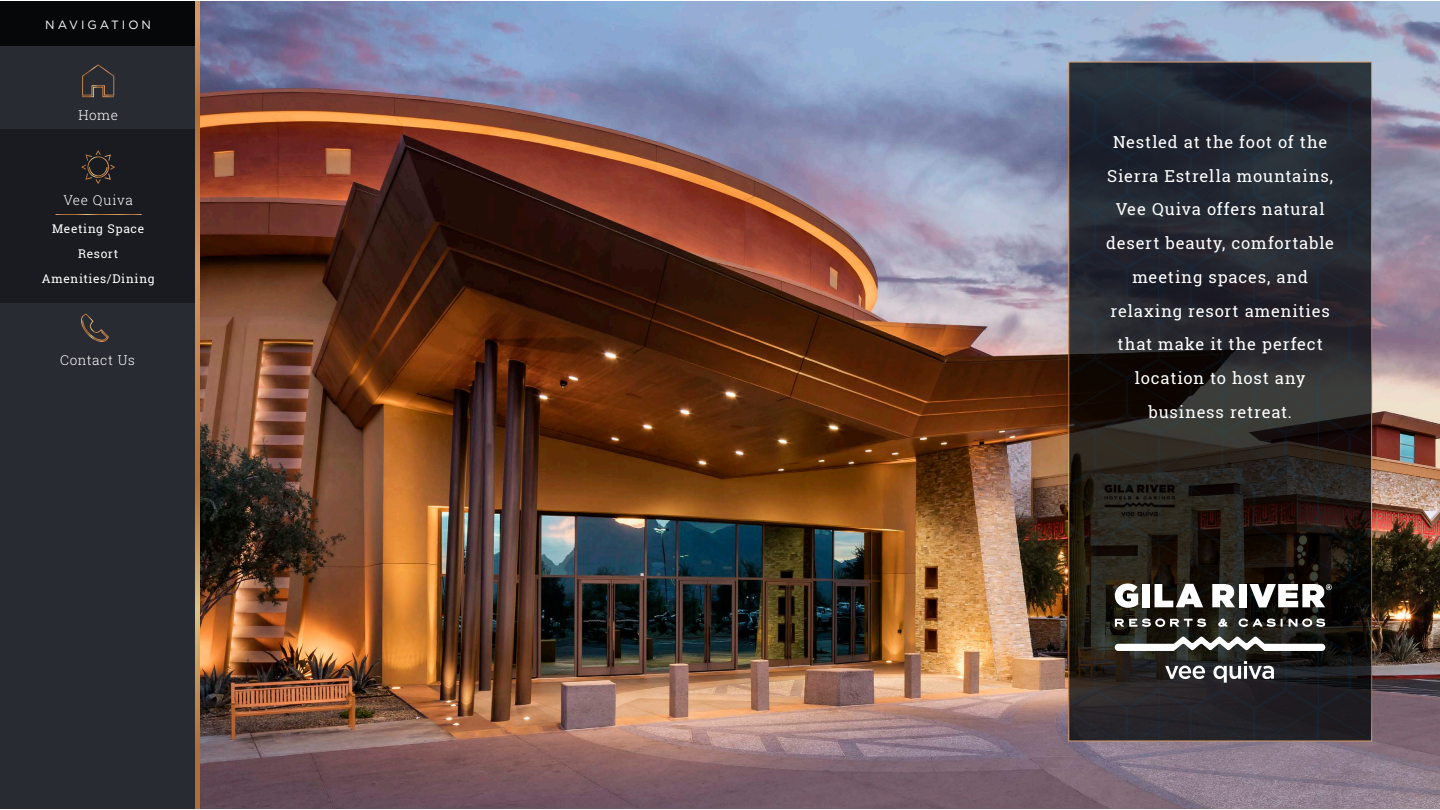
<style>
.page{position:relative;width:1440px;height:810px;background:#fff}
.page>*{position:absolute;margin:0;border:0;box-sizing:border-box;transform-origin:0 0}
.Body_Paragraph{font:16.5px/33.8px "Roboto Slab";letter-spacing:.05em;color:#fff;text-align:center}
.t1{font:300 13.5px "Roboto Slab";letter-spacing:.045em;color:#fff}
.t2{font:12px/24.8px "Roboto Slab";letter-spacing:.055em;color:#fff;text-align:center}
.t3{font:12px "Gotham HTF";letter-spacing:.245em;color:#fff}
</style>
<div class="page">
<img style="left:200px;top:1px;width:1240px;height:808px">
<svg style="left:1069px;top:62px;width:303px;height:679px;background:#29282a"></svg>
<div style="left:0;top:0;width:200px;height:810px;background:#282b32"></div>
<div style="left:0;top:130px;width:197px;height:173px;background:#191b20"></div>
<div style="left:0;top:1px;width:196px;height:45px;background:#060709"></div>
<svg style="left:195px;top:1px;width:5px;height:808px;background:#c28851"></svg>
<hr style="left:0;top:0;width:1440px;height:1px;background:#fff">
<hr style="left:0;top:809px;width:1440px;height:1px;background:#fff">
<svg style="left:82px;top:64px;width:33px;height:34px"></svg>
<svg style="left:81px;top:150px;width:34px;height:34px"></svg>
<hr style="left:56px;top:214px;width:86px;height:1px;background:#fff">
<svg style="left:81px;top:313px;width:28px;height:29px"></svg>
<p class="t3" style="left:45px;top:18px;width:107px">NAVIGATION</p>
<p class="t1" style="left:78px;top:106px;width:41px">Home</p>
<p class="t1" style="left:63px;top:191px;width:71px">Vee Quiva</p>
<p class="t2" style="left:42px;top:216px;width:114px">Meeting Space<br>Resort<br>Amenities/Dining</p>
<p class="t1" style="left:60px;top:351px;width:76px">Contact Us</p>
<p class="Body_Paragraph" style="left:1106px;top:125px;width:229px">Nestled at the foot of the<br>Sierra Estrella mountains,<br>Vee Quiva offers natural desert beauty, comfortable meeting spaces, and relaxing resort amenities that make it the perfect location to host any business retreat.</p>
</div>
